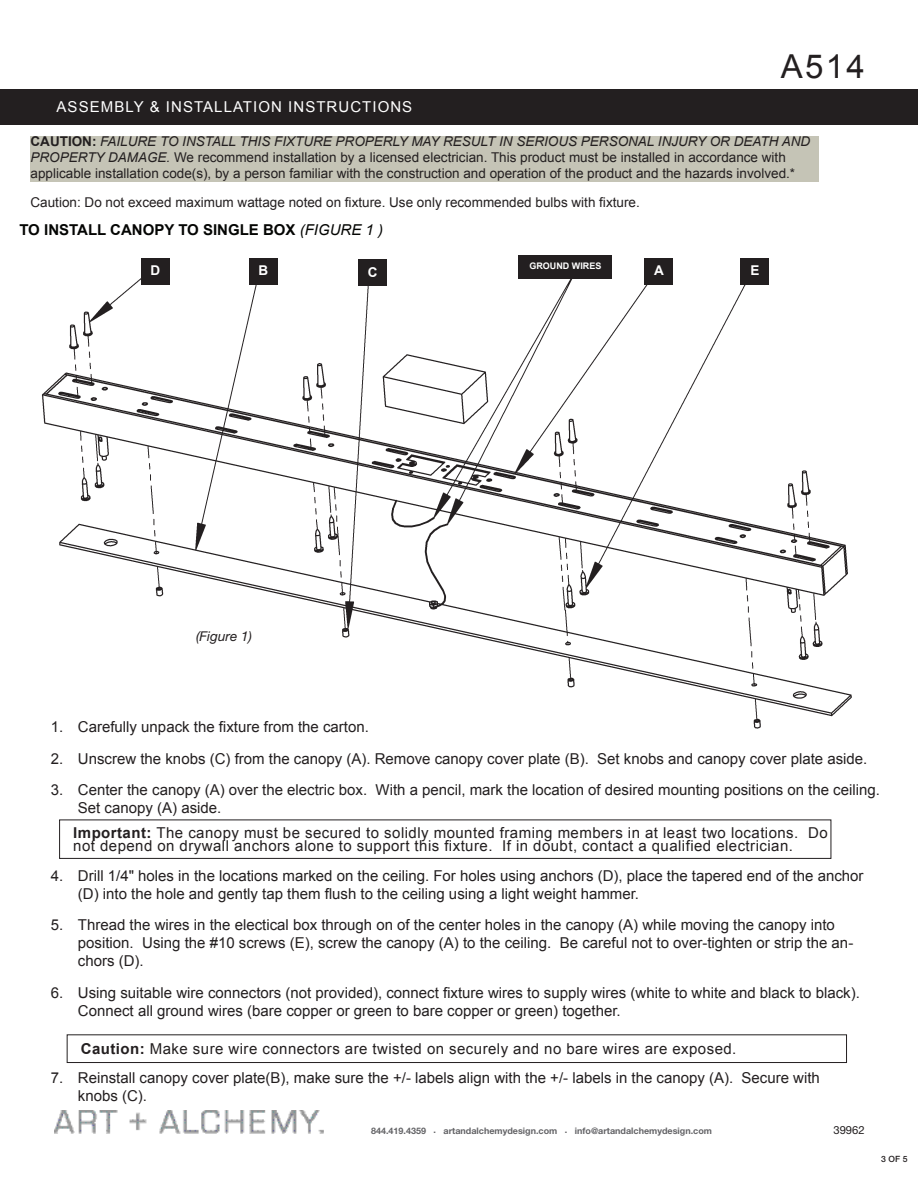
<style>
.page{position:relative;width:918px;height:1188px;background:#fff}
.page>*{position:absolute;margin:0;border:0;box-sizing:border-box;transform-origin:0 0}
.t1{font:33px "Arial";color:#231f20}
.Headers{font:15px/18px "Arial";color:#231f20}
.Headers-2{font:15px/13.5px "Arial";letter-spacing:.03em;color:#231f20}
.Headers-3{font:700 15px "Arial";color:#040503}
.t2{font:15px "Arial";letter-spacing:.07em;color:#fff}
.slope_ceiling_line{font:13.5px/16.2px "Arial";color:#231f20}
.slope_ceiling_line-2{font:italic 13.5px "Helvetica Neue LT Std";color:#231f20}
.slope_ceiling_line-3{font:700 13.5px "Arial";color:#fff}
.t3{font:11.25px "Helvetica Neue LT Std";color:#231f20}
.t4{font:700 9px "Helvetica Neue LT Std";color:#636366}
.slope_ceiling_line-4{font:700 9px "Arial";color:#fff}
.t5{font:500 8.7px "Helvetica Neue LT Std";color:#231f20}
.s1{font-weight:700}
.s2{font-style:italic}
.s3{font-weight:400;font-style:italic}
</style>
<div class="page">
<div style="left:0;top:89px;width:918px;height:35px;background:#231f20"></div>
<img style="left:54px;top:1110px;width:270px;height:24px">
<img style="left:42px;top:270px;width:810px;height:459px">
<div style="left:741px;top:258px;width:28px;height:26px;background:#231f20"></div>
<div style="left:645px;top:258px;width:28px;height:26px;background:#231f20"></div>
<div style="left:141px;top:258px;width:29px;height:26px;background:#231f20"></div>
<div style="left:359px;top:259px;width:28px;height:26px;background:#231f20"></div>
<div style="left:249px;top:258px;width:29px;height:26px;background:#231f20"></div>
<div style="left:518px;top:255px;width:94px;height:24px;background:#231f20"></div>
<div style="left:31px;top:136px;width:788px;height:45px;background:#c5c4b6"></div>
<div style="left:59px;top:820px;width:772px;height:39px;border:1px solid #231f20"></div>
<div style="left:67px;top:1035px;width:780px;height:28px;border:1px solid #231f20"></div>
<p class="t2" style="left:57px;top:97px;width:357px">ASSEMBLY &amp; INSTALLATION INSTRUCTIONS</p>
<h1 class="t1" style="left:781px;top:45px;width:85px">A514</h1>
<p class="slope_ceiling_line" style="left:31px;top:133px;width:781px"><span class="s1">CAUTION:</span> <span class="s2">FAILURE TO INSTALL THIS FIXTURE PROPERLY MAY RESULT IN SERIOUS PERSONAL INJURY OR DEATH AND<br>PROPERTY DAMAGE.</span> We recommend installation by a licensed electrician. This product must be installed in accordance with applicable installation code(s), by a person familiar with the construction and operation of the product and the hazards involved.*</p>
<p class="slope_ceiling_line" style="left:31px;top:195px;width:611px">Caution: Do not exceed maximum wattage noted on fixture. Use only recommended bulbs with fixture.</p>
<p class="Headers-3" style="left:19px;top:220px;width:365px">TO INSTALL CANOPY TO SINGLE BOX <span class="s3">(FIGURE 1 )</span></p>
<p class="slope_ceiling_line-4" style="left:529px;top:260px;width:73px">GROUND WIRES</p>
<p class="slope_ceiling_line-3" style="left:151px;top:262px;width:11px">D</p>
<p class="slope_ceiling_line-3" style="left:259px;top:262px;width:11px">B</p>
<p class="slope_ceiling_line-3" style="left:368px;top:263px;width:11px">C</p>
<p class="slope_ceiling_line-3" style="left:654px;top:262px;width:11px">A</p>
<p class="slope_ceiling_line-3" style="left:750px;top:262px;width:11px">E</p>
<p class="slope_ceiling_line-2" style="left:196px;top:629px;width:58px">(Figure 1)</p>
<p class="Headers" style="left:51px;top:718px;width:319px">1. Carefully unpack the fixture from the carton.</p>
<p class="Headers" style="left:51px;top:750px;width:818px">2. Unscrew the knobs (C) from the canopy (A). Remove canopy cover plate (B). Set knobs and canopy cover plate aside.</p>
<p class="Headers" style="left:78px;top:781px;width:804px;text-indent:-27px">3. Center the canopy (A) over the electric box. With a pencil, mark the location of desired mounting positions on the ceiling.<br>Set canopy (A) aside.</p>
<p class="Headers-2" style="left:73px;top:826px;width:756px"><span class="s1">Important:</span> The canopy must be secured to solidly mounted framing members in at least two locations. Do not depend on drywall anchors alone to support this fixture. If in doubt, contact a qualified electrician.</p>
<p class="Headers" style="left:78px;top:867px;width:787px;text-indent:-27px">4. Drill 1/4" holes in the locations marked on the ceiling. For holes using anchors (D), place the tapered end of the anchor (D) into the hole and gently tap them flush to the ceiling using a light weight hammer.</p>
<p class="Headers" style="left:78px;top:916px;width:777px;text-indent:-27px">5. Thread the wires in the electical box through on of the center holes in the canopy (A) while moving the canopy into position. Using the #10 screws (E), screw the canopy (A) to the ceiling. Be careful not to over-tighten or strip the an&shy;chors (D).</p>
<p class="Headers" style="left:78px;top:984px;width:783px;text-indent:-27px">6. Using suitable wire connectors (not provided), connect fixture wires to supply wires (white to white and black to black).<br>Connect all ground wires (bare copper or green to bare copper or green) together.</p>
<p class="Headers-2" style="left:81px;top:1042px;width:657px"><span class="s1">Caution:</span> Make sure wire connectors are twisted on securely and no bare wires are exposed.</p>
<p class="Headers" style="left:78px;top:1069px;width:743px;text-indent:-27px">7. Reinstall canopy cover plate(B), make sure the +/- labels align with the +/- labels in the canopy (A). Secure with knobs (C).</p>
<p class="t4" style="left:371px;top:1126px;width:343px">844.419.4359 . artandalchemydesign.com . info@artandalchemydesign.com</p>
<p class="t3" style="left:833px;top:1123px;width:33px">39962</p>
<p class="t5" style="left:881px;top:1153px;width:28px">3 OF 5</p>
</div>
